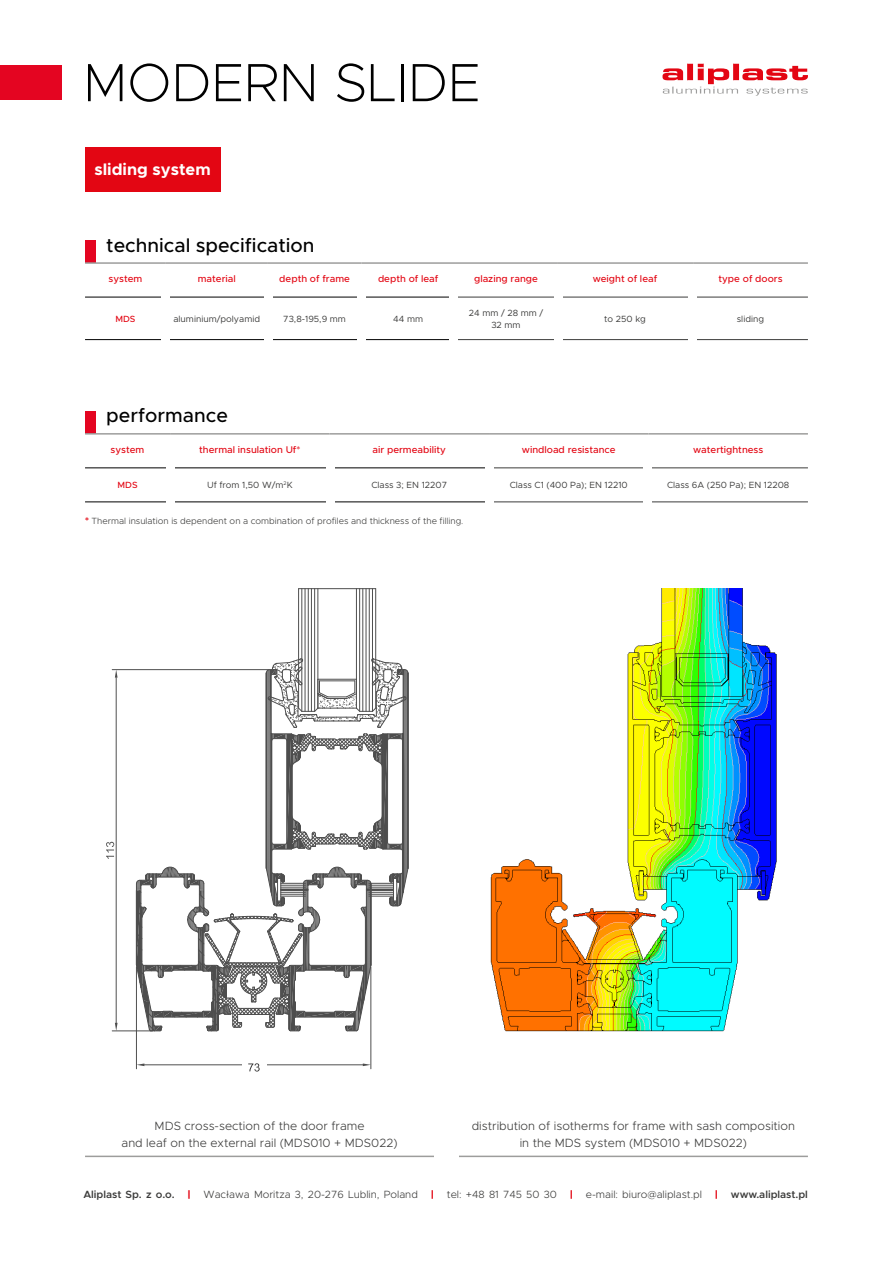
<style>
.page{position:relative;width:893px;height:1263px;background:#fff}
.page>*{position:absolute;margin:0;border:0;box-sizing:border-box;transform-origin:0 0}
.t1{font:200 54px "Metropolis";color:#000}
.t2{font:500 19.5px "Metropolis";color:#000}
.t3{font:700 16.5px "Metropolis";color:#fff}
.t4{font:300 12px/16.5px "Metropolis";color:#3c3c3b;text-align:center}
.t5{font:300 10.5px "Metropolis";color:#3c3c3b}
.t6{font:500 9.75px "Metropolis";color:#e30613}
.t7{font:9px/12px "Metropolis";color:#3c3c3b;text-align:center}
.t8{font:300 9px "Metropolis";color:#3c3c3b}
.t9{font:500 9px "Metropolis";color:#e30613}
.s1{font-weight:700;font-size:9.75px;color:#e30613}
.s2{font-weight:600}
.s3{font-weight:900;color:#e30613}
</style>
<div class="page">
<svg style="left:662px;top:64px;width:146px;height:32px"></svg>
<hr style="left:85px;top:1155px;width:723px;height:2px;background:#9d9d9c">
<div style="left:434px;top:1138px;width:25px;height:40px;background:#fff"></div>
<div style="left:0;top:66px;width:62px;height:34px;background:#e40521"></div>
<div style="left:85px;top:147px;width:135px;height:45px;background:#e30613"></div>
<div style="left:85px;top:240px;width:10px;height:23px;background:#e40521"></div>
<hr style="left:85px;top:339px;width:81px;height:1px;background:#000">
<hr style="left:166px;top:339px;width:102px;height:1px;background:#000">
<hr style="left:268px;top:339px;width:93px;height:1px;background:#000">
<hr style="left:361px;top:339px;width:94px;height:1px;background:#000">
<hr style="left:455px;top:339px;width:102px;height:1px;background:#3c3c3b">
<hr style="left:557px;top:339px;width:136px;height:1px;background:#3c3c3b">
<hr style="left:693px;top:339px;width:115px;height:1px;background:#3c3c3b">
<hr style="left:85px;top:262px;width:81px;height:2px;background:#9d9d9c">
<hr style="left:166px;top:262px;width:102px;height:2px;background:#9d9d9c">
<hr style="left:268px;top:262px;width:93px;height:2px;background:#9d9d9c">
<hr style="left:361px;top:262px;width:94px;height:2px;background:#9d9d9c">
<hr style="left:455px;top:262px;width:102px;height:2px;background:#9d9d9c">
<hr style="left:557px;top:262px;width:136px;height:2px;background:#9d9d9c">
<hr style="left:693px;top:262px;width:115px;height:2px;background:#9d9d9c">
<hr style="left:85px;top:297px;width:81px;height:1px;background:#000">
<hr style="left:166px;top:297px;width:102px;height:1px;background:#000">
<hr style="left:268px;top:297px;width:93px;height:1px;background:#000">
<hr style="left:361px;top:297px;width:94px;height:1px;background:#000">
<hr style="left:455px;top:297px;width:102px;height:1px;background:#3c3c3b">
<hr style="left:557px;top:297px;width:136px;height:1px;background:#3c3c3b">
<hr style="left:693px;top:297px;width:115px;height:1px;background:#3c3c3b">
<div style="left:449px;top:292px;width:9px;height:62px;background:#fff"></div>
<div style="left:357px;top:292px;width:8px;height:62px;background:#fff"></div>
<div style="left:264px;top:292px;width:9px;height:62px;background:#fff"></div>
<div style="left:161px;top:292px;width:9px;height:62px;background:#fff"></div>
<div style="left:555px;top:292px;width:8px;height:62px;background:#fff"></div>
<div style="left:688px;top:288px;width:8px;height:62px;background:#fff"></div>
<div style="left:85px;top:411px;width:10px;height:22px;background:#e40521"></div>
<hr style="left:85px;top:433px;width:85px;height:2px;background:#9d9d9c">
<hr style="left:170px;top:433px;width:160px;height:2px;background:#9d9d9c">
<hr style="left:330px;top:433px;width:159px;height:2px;background:#9d9d9c">
<hr style="left:489px;top:433px;width:159px;height:2px;background:#9d9d9c">
<hr style="left:648px;top:433px;width:160px;height:2px;background:#9d9d9c">
<hr style="left:85px;top:467px;width:85px;height:1px;background:#000">
<hr style="left:170px;top:467px;width:160px;height:1px;background:#000">
<hr style="left:330px;top:467px;width:159px;height:1px;background:#000">
<hr style="left:85px;top:501px;width:85px;height:1px;background:#000">
<hr style="left:170px;top:501px;width:160px;height:1px;background:#000">
<hr style="left:330px;top:501px;width:159px;height:1px;background:#000">
<hr style="left:489px;top:467px;width:159px;height:1px;background:#3c3c3b">
<hr style="left:648px;top:467px;width:160px;height:1px;background:#3c3c3b">
<hr style="left:489px;top:501px;width:159px;height:1px;background:#3c3c3b">
<hr style="left:648px;top:501px;width:160px;height:1px;background:#3c3c3b">
<div style="left:166px;top:450px;width:8px;height:62px;background:#fff"></div>
<div style="left:326px;top:450px;width:9px;height:62px;background:#fff"></div>
<div style="left:485px;top:450px;width:8px;height:62px;background:#fff"></div>
<div style="left:643px;top:450px;width:9px;height:62px;background:#fff"></div>
<hr style="left:136px;top:967px;width:1px;height:102px;background:#000">
<hr style="left:370px;top:967px;width:1px;height:102px;background:#000">
<hr style="left:144px;top:1064px;width:219px;height:1px;background:#000">
<svg style="left:136px;top:1063px;width:8px;height:3px"></svg>
<svg style="left:363px;top:1063px;width:8px;height:3px"></svg>
<hr style="left:112px;top:1030px;width:40px;height:1px;background:#000">
<hr style="left:112px;top:669px;width:157px;height:1px;background:#000">
<hr style="left:116px;top:678px;width:1px;height:345px;background:#000">
<svg style="left:115px;top:1023px;width:3px;height:8px"></svg>
<svg style="left:115px;top:670px;width:3px;height:8px"></svg>
<svg style="left:106px;top:842px;width:8px;height:17px"></svg>
<hr style="left:375px;top:589px;width:1px;height:119px;background:#000">
<hr style="left:359px;top:589px;width:1px;height:122px;background:#000">
<hr style="left:372px;top:589px;width:1px;height:122px;background:#000">
<hr style="left:362px;top:589px;width:1px;height:122px;background:#000">
<hr style="left:356px;top:589px;width:1px;height:119px;background:#000">
<hr style="left:311px;top:589px;width:1px;height:122px;background:#000">
<hr style="left:317px;top:589px;width:1px;height:119px;background:#000">
<hr style="left:298px;top:589px;width:1px;height:119px;background:#000">
<hr style="left:314px;top:589px;width:1px;height:122px;background:#000">
<hr style="left:308px;top:589px;width:1px;height:122px;background:#000">
<hr style="left:366px;top:589px;width:1px;height:122px;background:#000">
<hr style="left:369px;top:589px;width:1px;height:122px;background:#000">
<hr style="left:305px;top:589px;width:1px;height:122px;background:#000">
<hr style="left:301px;top:589px;width:1px;height:122px;background:#000">
<hr style="left:299px;top:588px;width:77px;height:1px;background:#000">
<svg style="left:135px;top:658px;width:274px;height:374px"></svg>
<div style="left:242px;top:1060px;width:24px;height:17px;background:#fff"></div>
<svg style="left:248px;top:1063px;width:12px;height:9px"></svg>
<img style="left:490px;top:588px;width:287px;height:444px">
<h1 class="t1" style="left:83px;top:49px;width:399px">MODERN SLIDE</h1>
<h3 class="t3" style="left:94px;top:159px;width:118px">sliding system</h3>
<h2 class="t2" style="left:106px;top:233px;width:210px">technical specification</h2>
<p class="t6" style="left:109px;top:273px;width:35px">system</p>
<p class="t6" style="left:198px;top:273px;width:40px">material</p>
<p class="t6" style="left:279px;top:273px;width:72px">depth of frame</p>
<p class="t6" style="left:378px;top:273px;width:62px">depth of leaf</p>
<p class="t6" style="left:474px;top:273px;width:65px">glazing range</p>
<p class="t6" style="left:593px;top:273px;width:66px">weight of leaf</p>
<p class="t6" style="left:718px;top:273px;width:66px">type of doors</p>
<p class="t9" style="left:115px;top:313px;width:22px">MDS</p>
<p class="t7" style="left:173px;top:313px;width:88px">aluminium/polyamid</p>
<p class="t7" style="left:283px;top:313px;width:64px">73,8-195,9 mm</p>
<p class="t7" style="left:393px;top:313px;width:31px">44 mm</p>
<p class="t7" style="left:469px;top:307px;width:76px">24 mm / 28 mm /<br>32 mm</p>
<p class="t7" style="left:604px;top:313px;width:43px">to 250 kg</p>
<p class="t7" style="left:737px;top:313px;width:29px">sliding</p>
<h2 class="t2" style="left:106px;top:404px;width:123px">performance</h2>
<p class="t6" style="left:111px;top:443px;width:35px">system</p>
<p class="t6" style="left:199px;top:443px;width:103px">thermal insulation Uf*</p>
<p class="t6" style="left:372px;top:443px;width:75px">air permeability</p>
<p class="t6" style="left:522px;top:443px;width:95px">windload resistance</p>
<p class="t6" style="left:693px;top:443px;width:72px">watertightness</p>
<p class="t9" style="left:117px;top:480px;width:22px">MDS</p>
<p class="t7" style="left:207px;top:479px;width:87px">Uf from 1,50 W/m<sup>2</sup>K</p>
<p class="t7" style="left:371px;top:479px;width:77px">Class 3; EN 12207</p>
<p class="t7" style="left:510px;top:479px;width:120px">Class C1 (400 Pa); EN 12210</p>
<p class="t7" style="left:667px;top:479px;width:124px">Class 6A (250 Pa); EN 12208</p>
<p class="t8" style="left:85px;top:516px;width:380px"><span class="s1">*</span> Thermal insulation is dependent on a combination of profiles and thickness of the filling.</p>
<p class="t4" style="left:122px;top:1117px;width:278px">MDS cross-section of the door frame<br>and leaf on the external rail (MDS010 + MDS022)</p>
<p class="t4" style="left:472px;top:1117px;width:325px">distribution of isotherms for frame with sash composition in the MDS system (MDS010 + MDS022)</p>
<p class="t5" style="left:83px;top:1188px;width:726px"><span class="s2">Aliplast Sp. z o.o.</span> <span class="s3">|</span> Wacława Moritza 3, 20-276 Lublin, Poland <span class="s3">|</span> tel: +48 81 745 50 30 <span class="s3">|</span> e-mail: biuro@aliplast.pl <span class="s3">|</span> <span class="s2">www.aliplast.pl</span></p>
</div>
